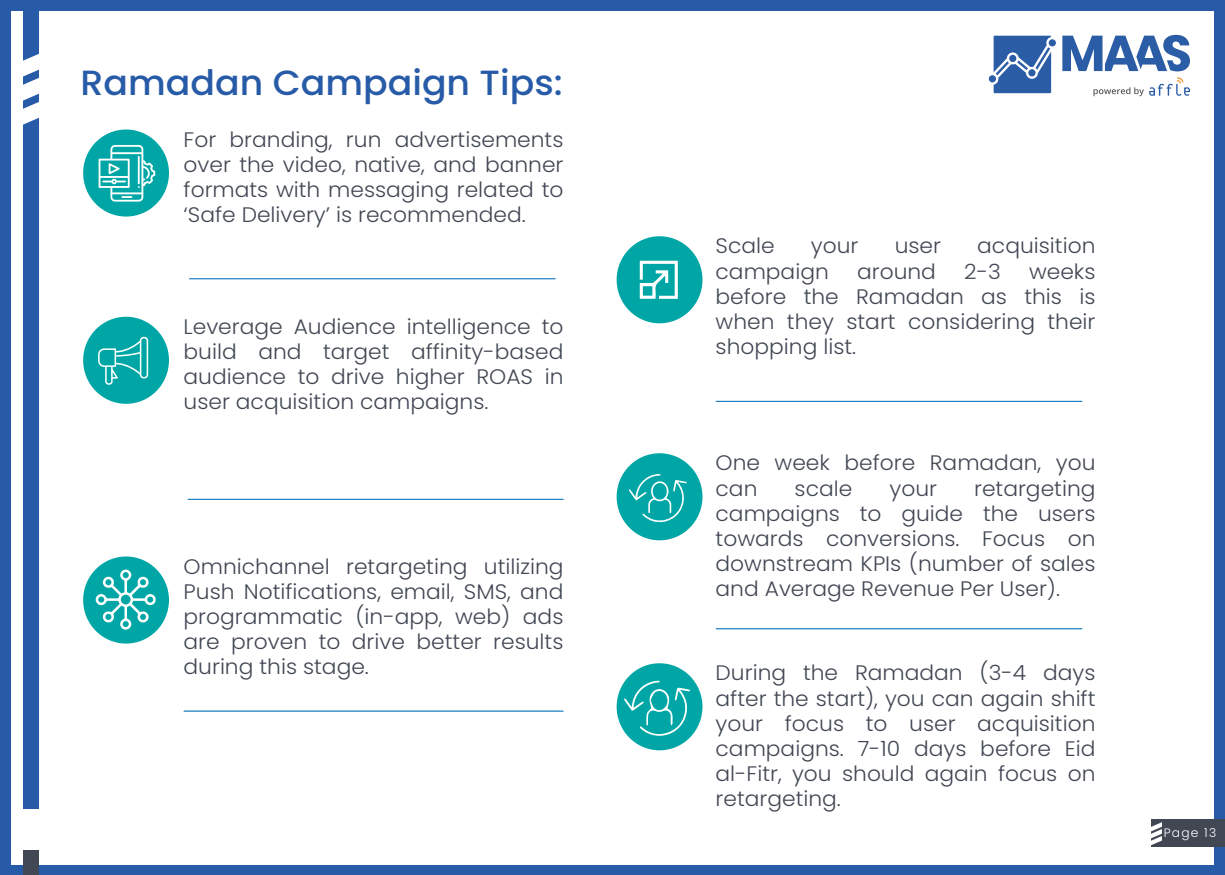
<style>
.page{position:relative;width:1225px;height:875px;background:#285ba7}
.page>*{position:absolute;margin:0;border:0;box-sizing:border-box;transform-origin:0 0}
.t1{font:500 35px "Poppins";color:#285ba7;scale:1.04 1}
.t2{font:300 21px/25.2px "Poppins";color:#414753;text-align:justify;scale:1.04 1}
.t3{font:300 12.25px "Poppins";letter-spacing:.1em;color:#fff}
</style>
<div class="page">
<div style="left:11px;top:11px;width:1203px;height:853px;background:#fff"></div>
<div style="left:23px;top:0;width:16px;height:808px;background:#285ba7"></div>
<div style="left:23px;top:850px;width:16px;height:25px;background:#414753"></div>
<svg style="left:23px;top:53px;width:16px;height:72px"></svg>
<div style="left:1152px;top:819px;width:73px;height:28px;background:#414753"></div>
<svg style="left:1151px;top:822px;width:11px;height:25px"></svg>
<hr style="left:189px;top:278px;width:366px;height:1px;background:#0071bc">
<hr style="left:716px;top:401px;width:366px;height:1px;background:#0071bc">
<hr style="left:716px;top:628px;width:366px;height:1px;background:#0071bc">
<hr style="left:188px;top:499px;width:376px;height:1px;background:#0071bc">
<hr style="left:184px;top:711px;width:380px;height:1px;background:#0071bc">
<div style="left:81px;top:128px;width:90px;height:90px;background:#00a6a6;border-radius:50%"></div>
<div style="left:80px;top:126px;width:92px;height:94px;border:4px solid #fff;border-radius:50%"></div>
<svg style="left:99px;top:145px;width:56px;height:57px"></svg>
<div style="left:615px;top:234px;width:89px;height:91px;background:#00a6a6;border-radius:50%"></div>
<div style="left:613px;top:233px;width:93px;height:94px;border:4px solid #fff;border-radius:50%"></div>
<svg style="left:640px;top:261px;width:38px;height:38px"></svg>
<div style="left:81px;top:315px;width:90px;height:91px;background:#00a6a6;border-radius:50%"></div>
<div style="left:80px;top:313px;width:92px;height:94px;border:4px solid #fff;border-radius:50%"></div>
<svg style="left:98px;top:337px;width:50px;height:48px"></svg>
<div style="left:615px;top:451px;width:89px;height:91px;background:#00a6a6;border-radius:50%"></div>
<div style="left:613px;top:450px;width:93px;height:94px;border:4px solid #fff;border-radius:50%"></div>
<div style="left:81px;top:555px;width:90px;height:90px;background:#00a6a6;border-radius:50%"></div>
<div style="left:80px;top:553px;width:92px;height:94px;border:4px solid #fff;border-radius:50%"></div>
<svg style="left:96px;top:570px;width:60px;height:60px"></svg>
<svg style="left:615px;top:661px;width:89px;height:91px;background:#1db0b0"></svg>
<div style="left:613px;top:660px;width:93px;height:94px;border:4px solid #fff;border-radius:50%"></div>
<svg style="left:624px;top:681px;width:66px;height:57px;background:#22b2b2"></svg>
<svg style="left:629px;top:474px;width:58px;height:49px"></svg>
<svg style="left:1062px;top:35px;width:128px;height:61px"></svg>
<div style="left:1049px;top:39px;width:7px;height:7px;background:#2b5ca6;border-radius:50%"></div>
<div style="left:989px;top:75px;width:7px;height:7px;background:#2b5ca6;border-radius:50%"></div>
<svg style="left:994px;top:36px;width:57px;height:57px;background:#4973b2"></svg>
<div style="left:1009px;top:55px;width:7px;height:7px;background:#2b5ca6;border-radius:50%"></div>
<h1 class="t1" style="left:80px;top:62px;width:465px">Ramadan Campaign Tips:</h1>
<p class="t2" style="left:184px;top:127px;width:367px">For branding, run advertisements over the video, native, and banner formats with messaging related to ‘Safe Delivery’ is recommended.</p>
<p class="t2" style="left:184px;top:314px;width:367px">Leverage Audience intelligence to build and target affinity-based audience to drive higher ROAS in user acquisition campaigns.</p>
<p class="t2" style="left:184px;top:554px;width:367px">Omnichannel retargeting utilizing Push Notifications, email, SMS, and programmatic (in-app, web) ads are proven to drive better results during this stage.</p>
<p class="t2" style="left:716px;top:233px;width:58px">Scale</p>
<p class="t2" style="left:811px;top:233px;width:47px">your</p>
<p class="t2" style="left:895px;top:233px;width:46px">user</p>
<p class="t2" style="left:977px;top:233px;width:115px">acquisition</p>
<p class="t2" style="left:716px;top:259px;width:110px">campaign</p>
<p class="t2" style="left:857px;top:259px;width:77px">around</p>
<p class="t2" style="left:964px;top:259px;width:37px">2-3</p>
<p class="t2" style="left:716px;top:259px;width:367px;text-indent:313px">weeks before the Ramadan as this is when they start considering their shopping list.</p>
<p class="t2" style="left:716px;top:450px;width:367px">One week before Ramadan, you can</p>
<p class="t2" style="left:716px;top:476px;width:367px;text-indent:259px">retargeting campaigns to guide the users towards conversions. Focus on downstream KPIs (number of sales and Average Revenue Per User).</p>
<p class="t2" style="left:795px;top:476px;width:57px">scale</p>
<p class="t2" style="left:889px;top:476px;width:47px">your</p>
<p class="t2" style="left:716px;top:660px;width:367px">During the Ramadan (3-4 days after the start), you can again shift your focus to user acquisition campaigns. 7-10 days before Eid al-Fitr, you should again focus on retargeting.</p>
<p class="t3" style="left:1164px;top:825px;width:54px">Page 13</p>
</div>
